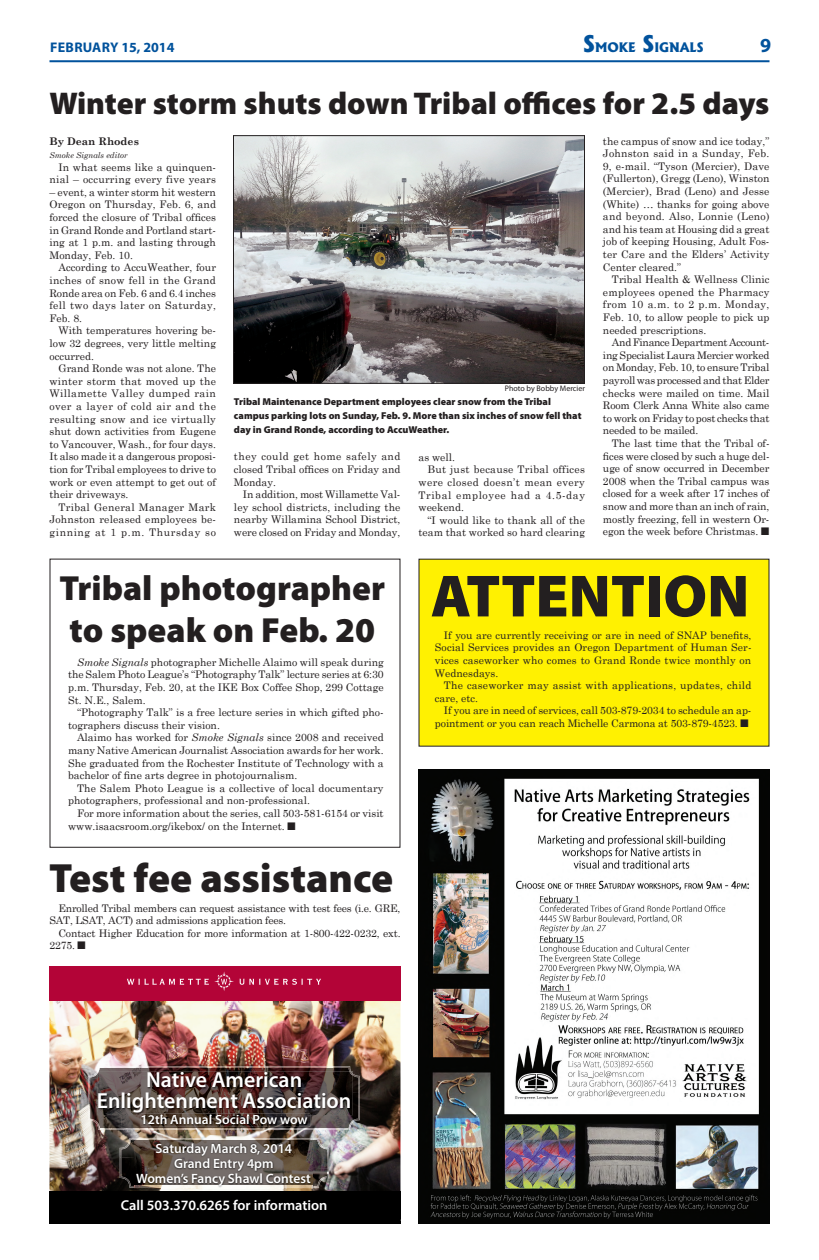
<style>
.page{position:relative;width:819px;height:1260px;background:#fff}
.page>*{position:absolute;margin:0;border:0;box-sizing:border-box;transform-origin:0 0}
.t1{font:900 60px "Myriad Pro";color:#231f20}
.t2{font:900 41px "Myriad Pro";color:#231f20}
.t3{font:900 35px/42px "Myriad Pro";color:#231f20}
.t4{font:900 31.5px "Myriad Pro";color:#231f20}
.t5{font:600 21.9px/20.7px "Myriad Pro";color:#fff;text-align:center}
.t6{font:700 20px "Myriad Pro";color:#01529c}
.t7{font:600 14.3px "Myriad Pro";color:#fff}
.t8{font:700 14px "Myriad Pro";color:#01529c}
.t9{font:600 13.5px/15.1px "Myriad Pro";color:#fff;text-align:center}
.t10{font:800 12.6px "Albertus";color:#01529c}
.t11{font:10.5px/12.6px "Century Schoolbook";color:#231f20;text-align:justify}
.t12{font:10.5px/12.6px "Century Schoolbook";letter-spacing:.02em;color:#231f20;text-align:right}
.t13{font:10.5px/12.6px "Century Schoolbook";letter-spacing:-.02em;color:#231f20}
.t14{font:10.5px "Century Schoolbook";letter-spacing:.025em;color:#231f20}
.t15{font:10.5px "Century Schoolbook";letter-spacing:.04em;color:#231f20}
.t16{font:10.5px "Century Schoolbook";letter-spacing:.06em;color:#231f20}
.t17{font:700 10.5px "Century Schoolbook";color:#231f20}
.t18{font:900 10px/14px "Myriad Pro";color:#231f20}
.t19{font:8px "Myriad Pro";color:#231f20}
.t20{font:italic 8px "Century Schoolbook";color:#231f20}
.s1{font-size:22px}
.s2{font-family:"Monotype Sorts"}
.s3{font-style:italic}
</style>
<div class="page">
<hr style="left:50px;top:60px;width:720px;height:2px;background:#01529c">
<div style="left:419px;top:559px;width:350px;height:187px;background:#fff101"></div>
<img style="left:50px;top:1000px;width:350px;height:191px">
<div style="left:50px;top:967px;width:350px;height:33px;background:#b30437"></div>
<svg style="left:127px;top:971px;width:194px;height:20px"></svg>
<div style="left:50px;top:1191px;width:350px;height:33px;background:#000"></div>
<img style="left:120px;top:1138px;width:209px;height:29px">
<img style="left:120px;top:1157px;width:15px;height:31px">
<img style="left:313px;top:1167px;width:16px;height:21px">
<img style="left:135px;top:1142px;width:178px;height:47px">
<img style="left:89px;top:1066px;width:271px;height:25px">
<img style="left:89px;top:1078px;width:31px;height:52px">
<img style="left:326px;top:1091px;width:34px;height:39px">
<img style="left:120px;top:1115px;width:206px;height:15px">
<img style="left:141px;top:1115px;width:169px;height:12px">
<img style="left:142px;top:1115px;width:166px;height:9px">
<img style="left:97px;top:1076px;width:256px;height:39px">
<img style="left:97px;top:1071px;width:256px;height:5px">
<img style="left:142px;top:1115px;width:103px;height:1px">
<img style="left:418px;top:770px;width:352px;height:454px">
<img style="left:235px;top:137px;width:348px;height:245px">
<div style="left:233px;top:135px;width:352px;height:249px;border:1px solid #231f20"></div>
<h3 class="t8" style="left:50px;top:42px;width:126px">FEBRUARY 15, 2014</h3>
<p class="t10" style="left:583px;top:41px;width:122px"><span class="s1">S</span>MOKE <span class="s1">S</span>IGNALS</p>
<h3 class="t6" style="left:760px;top:38px;width:13px">9</h3>
<h3 class="t4" style="left:50px;top:91px;width:721px">Winter storm shuts down Tribal offices for 2.5 days</h3>
<p class="t17" style="left:50px;top:138px;width:91px">By Dean Rhodes</p>
<p class="t20" style="left:50px;top:152px;width:80px">Smoke Signals editor</p>
<p class="t12" style="left:50px;top:161px;width:168px">In what seems like a quinquen&shy;nial – occurring every five years</p>
<p class="t11" style="left:50px;top:187px;width:168px">– event, a winter storm hit western Oregon on Thursday, Feb. 6, and forced the closure of Tribal offices in Grand Ronde and Portland start&shy;ing at 1 p.m. and lasting through Monday, Feb. 10.</p>
<p class="t11" style="left:50px;top:262px;width:168px;text-indent:9px">According to AccuWeather, four inches of snow fell in the Grand Ronde area on Feb. 6 and 6.4 inches fell two days later on Saturday, Feb. 8.</p>
<p class="t11" style="left:50px;top:325px;width:168px;text-indent:9px">With temperatures hovering be&shy;low 32 degrees, very little melting occurred.</p>
<p class="t11" style="left:50px;top:363px;width:168px;text-indent:9px">Grand Ronde was not alone. The winter storm that moved up the Willamette Valley dumped rain over a layer of cold air and the resulting snow and ice virtually shut down activities from Eugene to Vancouver, Wash., for four days.<br>It also made it a dangerous proposi&shy;tion for Tribal employees to drive to work or even attempt to get out of their driveways.</p>
<p class="t11" style="left:50px;top:502px;width:168px;text-indent:9px">Tribal General Manager Mark Johnston released employees be&shy;ginning at 1 p.m. Thursday so</p>
<p class="t19" style="left:505px;top:386px;width:82px">Photo by Bobby Mercier</p>
<p class="t18" style="left:234px;top:396px;width:349px">Tribal Maintenance Department employees clear snow from the Tribal campus parking lots on Sunday, Feb. 9. More than six inches of snow fell that day in Grand Ronde, according to AccuWeather.</p>
<p class="t11" style="left:234px;top:451px;width:168px">they could get home safely and closed Tribal offices on Friday and Monday.</p>
<p class="t11" style="left:234px;top:489px;width:168px;text-indent:9px">In addition, most Willamette Val&shy;ley school districts, including the nearby Willamina School District, were closed on Friday and Monday,</p>
<p class="t11" style="left:418px;top:452px;width:38px">as well.</p>
<p class="t14" style="left:427px;top:461px;width:159px">But just because Tribal offices</p>
<p class="t15" style="left:418px;top:478px;width:168px">were closed doesn’t mean every</p>
<p class="t16" style="left:418px;top:491px;width:168px">Tribal employee had a 4.5-day</p>
<p class="t11" style="left:418px;top:502px;width:47px">weekend.</p>
<p class="t11" style="left:427px;top:515px;width:159px">“I would like to thank all of the</p>
<p class="t11" style="left:418px;top:527px;width:168px">team that worked so hard clearing</p>
<p class="t11" style="left:603px;top:136px;width:168px">the campus of snow and ice today,” Johnston said in a Sunday, Feb.<br>9, e-mail. “Tyson (Mercier), Dave (Fullerton), Gregg (Leno), Winston (Mercier), Brad (Leno) and Jesse (White) … thanks for going above and beyond. Also, Lonnie (Leno) and his team at Housing did a great job of keeping Housing, Adult Fos&shy;ter Care and the Elders’ Activity Center cleared.”</p>
<p class="t11" style="left:603px;top:274px;width:168px;text-indent:9px">Tribal Health &amp; Wellness Clinic employees opened the Pharmacy from 10 a.m. to 2 p.m. Monday, Feb. 10, to allow people to pick up needed prescriptions.</p>
<p class="t11" style="left:603px;top:337px;width:168px;text-indent:9px">And Finance Department Account&shy;ing Specialist Laura Mercier worked on Monday, Feb. 10, to ensure Tribal payroll was processed and that Elder checks were mailed on time. Mail Room Clerk Anna White also came to work on Friday to post checks that needed to be mailed.</p>
<p class="t11" style="left:603px;top:438px;width:168px;text-indent:9px">The last time that the Tribal of&shy;fices were closed by such a huge del&shy;uge of snow occurred in December 2008 when the Tribal campus was closed for a week after 17 inches of snow and more than an inch of rain, mostly freezing, fell in western Or&shy;egon the week before Christmas. <span class="s2">N</span></p>
<h3 class="t3" style="left:60px;top:571px;width:327px">Tribal photographer to speak on Feb. 20</h3>
<p class="t11" style="left:68px;top:657px;width:317px;text-indent:9px"><span class="s3">Smoke Signals</span> photographer Michelle Alaimo will speak during the Salem Photo League’s “Photography Talk” lecture series at 6:30 p.m. Thursday, Feb. 20, at the IKE Box Coffee Shop, 299 Cottage St. N.E., Salem.</p>
<p class="t11" style="left:68px;top:707px;width:317px;text-indent:9px">“Photography Talk” is a free lecture series in which gifted pho&shy;tographers discuss their vision.</p>
<p class="t11" style="left:68px;top:732px;width:317px;text-indent:9px">Alaimo has worked for <span class="s3">Smoke Signals</span> since 2008 and received many Native American Journalist Association awards for her work.<br>She graduated from the Rochester Institute of Technology with a bachelor of fine arts degree in photojournalism.</p>
<p class="t11" style="left:68px;top:783px;width:317px;text-indent:9px">The Salem Photo League is a collective of local documentary photographers, professional and non-professional.</p>
<p class="t11" style="left:68px;top:808px;width:317px;text-indent:9px">For more information about the series, call 503-581-6154 or visit www.isaacsroom.org/ikebox/ on the Internet. <span class="s2">N</span></p>
<h2 class="t2" style="left:49px;top:863px;width:345px">Test fee assistance</h2>
<p class="t13" style="left:49px;top:902px;width:353px;text-indent:9px">Enrolled Tribal members can request assistance with test fees (i.e. GRE,<br>SAT, LSAT, ACT) and admissions application fees.</p>
<p class="t11" style="left:49px;top:928px;width:353px;text-indent:9px">Contact Higher Education for more information at 1-800-422-0232, ext.<br>2275. <span class="s2">N</span></p>
<h1 class="t1" style="left:431px;top:573px;width:320px">ATTeNTION</h1>
<p class="t11" style="left:435px;top:628px;width:318px;text-indent:9px">If you are currently receiving or are in need of SNAP benefits, Social Services provides an Oregon Department of Human Ser&shy;vices caseworker who comes to Grand Ronde twice monthly on Wednesdays.</p>
<p class="t12" style="left:435px;top:680px;width:318px;text-align:left;text-indent:9px">The caseworker may assist with applications, updates, child care, etc.</p>
<p class="t11" style="left:435px;top:705px;width:318px;text-align:right">If you are in need of services, call 503-879-2034 to schedule an ap&shy;pointment or you can reach Michelle Carmona at 503-879-4523. <span class="s2">N</span></p>
<h3 class="t5" style="left:97px;top:1072px;width:256px">Native American<br>Enlightenment Association</h3>
<p class="t9" style="left:141px;top:1113px;width:169px">12th Annual Social Pow wow</p>
<p class="t9" style="left:136px;top:1142px;width:176px">Saturday March 8, 2014<br>Grand Entry 4pm<br>Women’s Fancy Shawl Contest</p>
<h3 class="t7" style="left:121px;top:1199px;width:208px">Call 503.370.6265 for information</h3>
</div>
